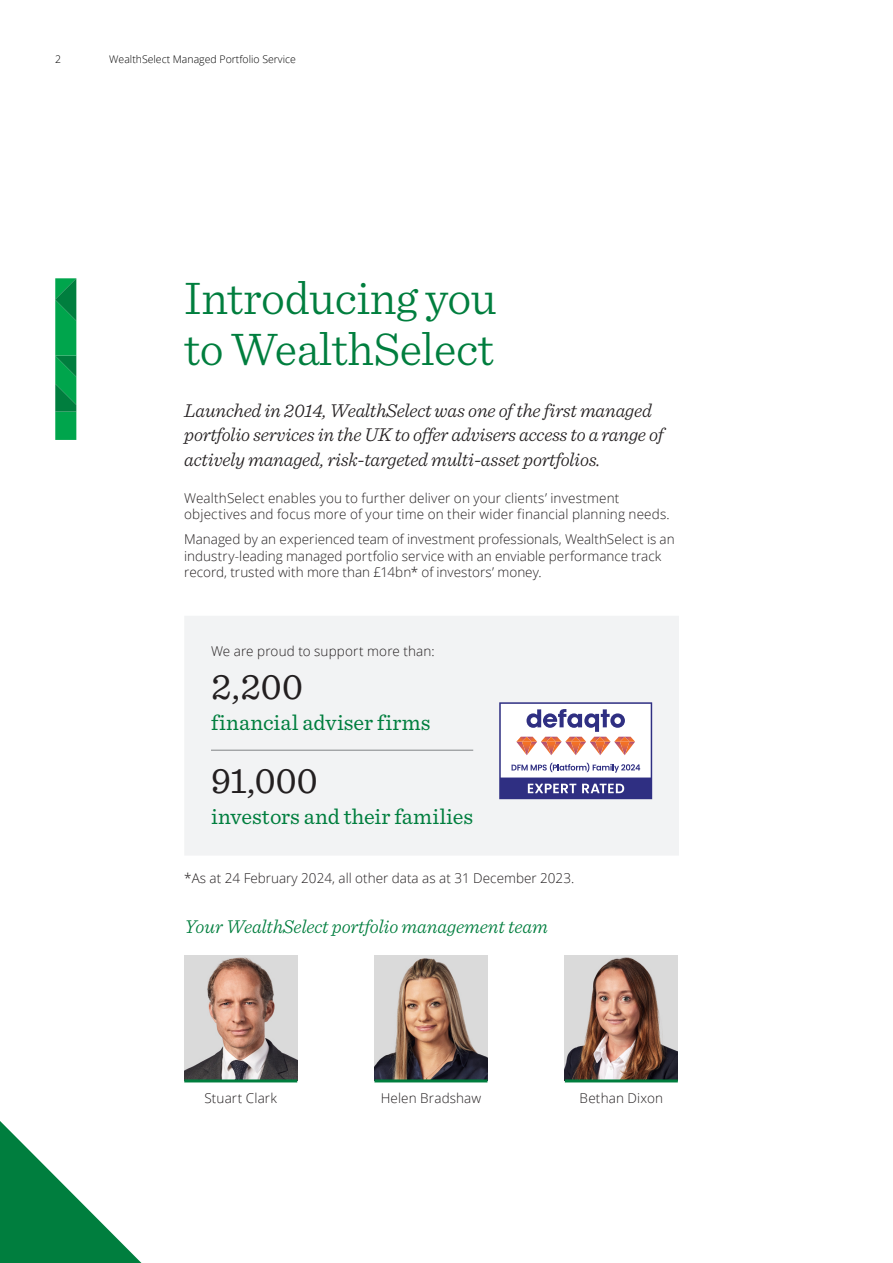
<style>
.page{position:relative;width:893px;height:1263px;background:#fff}
.page>*{position:absolute;margin:0;border:0;box-sizing:border-box;transform-origin:0 0}
.Intro_Green_Heading{font:300 48px/51px "Sentinel";letter-spacing:-.01em;color:#007e3e}
.QI_Body_copy{font:37.5px "Sentinel";letter-spacing:.005em;color:#231f20}
.QI_Body_copy-2{font:22.5px "Sentinel";letter-spacing:.005em;color:#007e3e}
.Intro_Black_Sub_Heading{font:italic 300 19.5px/24.3px "Sentinel";letter-spacing:-.01em;color:#231f20}
.Income_-_Green_Subhead{font:italic 300 19.5px "Sentinel";letter-spacing:-.005em;color:#007e3e}
.QI_Body_copy-3{font:300 13.5px/16.5px "Open Sans";letter-spacing:.005em;color:#231f20}
.QI_Body_Heads{font:300 13.5px "Open Sans";color:#231f20}
.t1{font:300 10.5px "Open Sans";color:#000}
</style>
<div class="page">
<svg style="left:55px;top:278px;width:21px;height:162px;background:#059b4b"></svg>
<div style="left:185px;top:616px;width:494px;height:239px;background:#f2f3f4"></div>
<hr style="left:211px;top:750px;width:262px;height:1px;background:#808285">
<svg style="left:499px;top:702px;width:153px;height:97px"></svg>
<img style="left:374px;top:955px;width:113px;height:124px">
<img style="left:184px;top:955px;width:113px;height:124px">
<img style="left:565px;top:955px;width:113px;height:124px">
<hr style="left:374px;top:1079px;width:113px;height:3px;background:#007e3e">
<hr style="left:565px;top:1079px;width:113px;height:3px;background:#007e3e">
<hr style="left:184px;top:1079px;width:113px;height:3px;background:#007e3e">
<svg style="left:0;top:1121px;width:141px;height:142px"></svg>
<p class="t1" style="left:55px;top:52px;width:7px">2</p>
<p class="t1" style="left:109px;top:52px;width:188px">WealthSelect Managed Portfolio Service</p>
<p class="Intro_Green_Heading" style="left:184px;top:269px;width:314px">Introducing you to WealthSelect</p>
<p class="Intro_Black_Sub_Heading" style="left:184px;top:397px;width:481px">Launched in 2014, WealthSelect was one of the first managed portfolio services in the UK to offer advisers access to a range of actively managed, risk-targeted multi-asset portfolios.</p>
<p class="QI_Body_copy-3" style="left:184px;top:489px;width:487px">WealthSelect enables you to further deliver on your clients’ investment objectives and focus more of your time on their wider financial planning needs.</p>
<p class="QI_Body_copy-3" style="left:184px;top:531px;width:492px">Managed by an experienced team of investment professionals, WealthSelect is an industry-leading managed portfolio service with an enviable performance track record, trusted with more than £14bn* of investors’ money.</p>
<p class="QI_Body_copy-3" style="left:211px;top:642px;width:225px">We are proud to support more than:</p>
<p class="QI_Body_copy" style="left:211px;top:658px;width:93px">2,200</p>
<p class="QI_Body_copy-2" style="left:211px;top:705px;width:221px">financial adviser firms</p>
<p class="QI_Body_copy" style="left:211px;top:752px;width:108px">91,000</p>
<p class="QI_Body_copy-2" style="left:211px;top:800px;width:264px">investors and their families</p>
<p class="QI_Body_Heads" style="left:184px;top:869px;width:391px">*As at 24 February 2024, all other data as at 31 December 2023.</p>
<p class="Income_-_Green_Subhead" style="left:184px;top:911px;width:365px">Your WealthSelect portfolio management team</p>
<p class="QI_Body_copy-3" style="left:205px;top:1089px;width:74px">Stuart Clark</p>
<p class="QI_Body_copy-3" style="left:381px;top:1089px;width:102px">Helen Bradshaw</p>
<p class="QI_Body_copy-3" style="left:580px;top:1089px;width:85px">Bethan Dixon</p>
</div>
